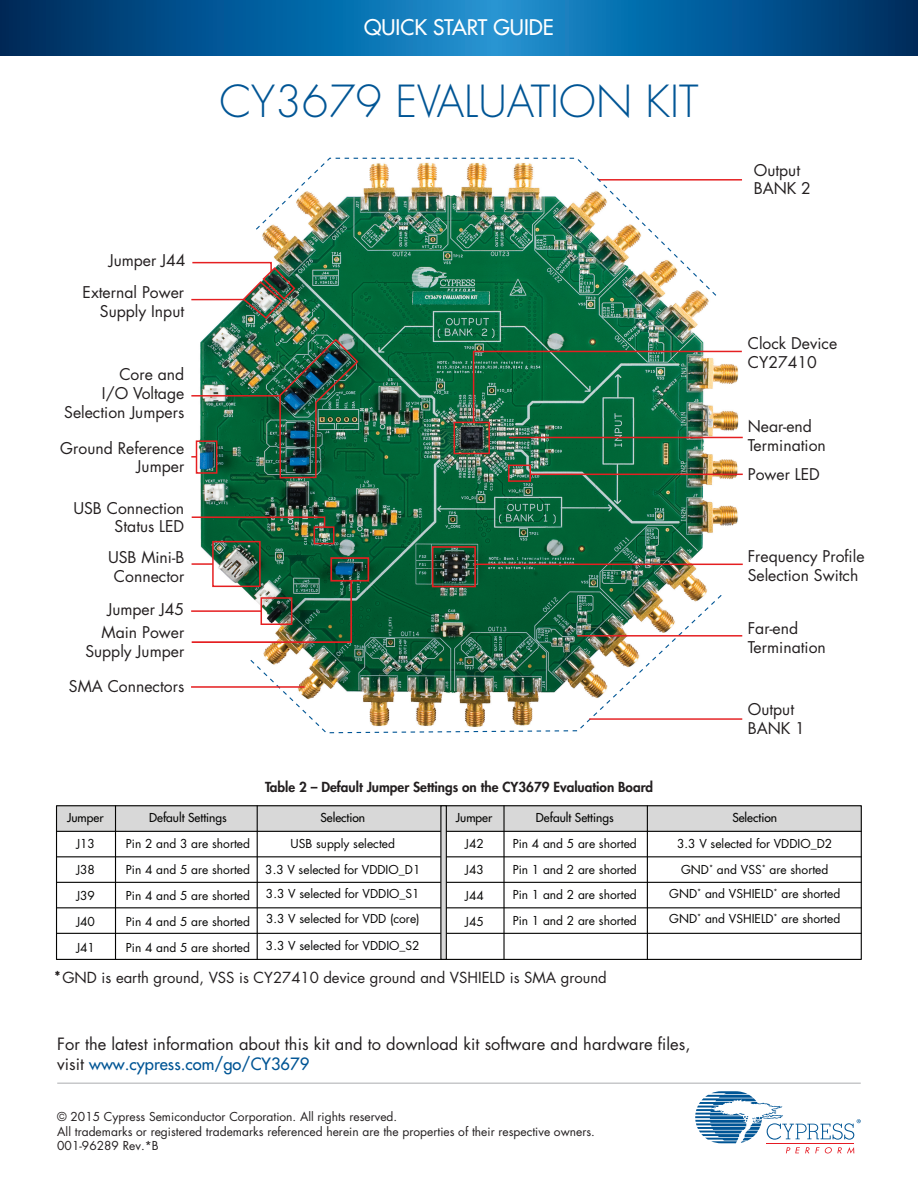
<style>
.page{position:relative;width:918px;height:1188px;background:#fff}
.page>*{position:absolute;margin:0;border:0;box-sizing:border-box;transform-origin:0 0}
.t1{font:300 43.05px "Futura Std";color:#005595}
.t2{font:500 21px "Futura Std";color:#fff}
.t3{font:16.5px/19.8px "Futura Std";color:#231f20}
.t4{font:15.75px/18.9px "Futura Std";color:#231f20}
.t5{font:14.85px "Futura Std";color:#231f20}
.t6{font:800 13.5px "Futura Std";color:#231f20}
.t7{font:12px/24.8px "Futura Std";color:#050504}
.t8{font:12px/14.4px "Futura Std";color:#231f20}
.t9{font:500 12px "Futura Std";color:#050504}
.s1{font-weight:800;font-size:14.7px}
.s2{font-weight:500;color:#005595}
</style>
<div class="page">
<svg style="left:695px;top:1091px;width:166px;height:62px"></svg>
<hr style="left:57px;top:1082px;width:804px;height:2px;background:#c7c8ca">
<svg style="left:0;top:0;width:918px;height:55px;background:#075d99"></svg>
<div style="left:56px;top:805px;width:806px;height:26px;background:#d8d8d8"></div>
<img style="left:191px;top:298px;width:552px;height:422px">
<div style="left:454px;top:422px;width:36px;height:32px;border:2px solid #e51f21"></div>
<div style="left:508px;top:465px;width:23px;height:17px;border:2px solid #e51f21"></div>
<div style="left:330px;top:557px;width:39px;height:25px;border:2px solid #e51f21"></div>
<div style="left:212px;top:541px;width:49px;height:46px;border:2px solid #e51f21"></div>
<div style="left:432px;top:546px;width:44px;height:41px;border:2px solid #e51f21"></div>
<img style="left:472px;top:350px;width:271px;height:74px">
<hr style="left:509px;top:437px;width:234px;height:1px;background:#e51f21">
<hr style="left:530px;top:474px;width:213px;height:1px;background:#e51f21">
<hr style="left:476px;top:564px;width:267px;height:1px;background:#e51f21">
<svg style="left:191px;top:579px;width:162px;height:65px"></svg>
<hr style="left:192px;top:563px;width:21px;height:2px;background:#e51f21">
<div style="left:314px;top:526px;width:21px;height:18px;border:2px solid #e51f21"></div>
<div style="left:196px;top:440px;width:21px;height:34px;border:2px solid #e51f21"></div>
<svg style="left:191px;top:456px;width:6px;height:2px"></svg>
<hr style="left:191px;top:395px;width:89px;height:2px;background:#e51f21">
<img style="left:249px;top:594px;width:474px;height:140px">
<img style="left:279px;top:338px;width:81px;height:141px">
<hr style="left:577px;top:635px;width:165px;height:2px;background:#e51f21">
<hr style="left:589px;top:718px;width:153px;height:2px;background:#e51f21">
<hr style="left:599px;top:179px;width:143px;height:2px;background:#e51f21">
<hr style="left:191px;top:686px;width:114px;height:2px;background:#e51f21">
<img style="left:256px;top:157px;width:463px;height:141px">
<svg style="left:191px;top:516px;width:135px;height:13px;background:#446849"></svg>
<div style="left:261px;top:597px;width:31px;height:28px;border:2px solid #e51f21"></div>
<hr style="left:191px;top:610px;width:70px;height:2px;background:#e51f21">
<img style="left:191px;top:261px;width:105px;height:59px">
<div style="left:56px;top:805px;width:806px;height:155px;border:1px solid #050504"></div>
<hr style="left:57px;top:831px;width:805px;height:1px;background:#050504">
<hr style="left:57px;top:856px;width:805px;height:1px;background:#050504">
<hr style="left:57px;top:882px;width:805px;height:1px;background:#050504">
<hr style="left:57px;top:907px;width:805px;height:1px;background:#050504">
<hr style="left:57px;top:933px;width:805px;height:1px;background:#050504">
<hr style="left:115px;top:805px;width:1px;height:154px;background:#050504">
<hr style="left:257px;top:805px;width:1px;height:154px;background:#050504">
<hr style="left:503px;top:805px;width:2px;height:154px;background:#050504">
<hr style="left:647px;top:805px;width:1px;height:154px;background:#050504">
<div style="left:440px;top:805px;width:7px;height:155px;background:#d8d8d8;border:1px solid #050504"></div>
<h2 class="t2" style="left:364px;top:14px;width:191px">QUICK START GUIDE</h2>
<h1 class="t1" style="left:219px;top:75px;width:481px">CY3679 EVALUATION KIT</h1>
<h3 class="t4" style="left:109px;top:251px;width:78px">Jumper J44</h3>
<h3 class="t4" style="left:83px;top:283px;width:103px;text-align:right">External Power<br>Supply Input</h3>
<h3 class="t4" style="left:64px;top:365px;width:122px;text-align:right">Core and<br>I/O Voltage<br>Selection Jumpers</h3>
<h3 class="t4" style="left:60px;top:438px;width:125px;text-align:right">Ground Reference<br>Jumper</h3>
<h3 class="t4" style="left:73px;top:498px;width:112px;text-align:right">USB Connection<br>Status LED</h3>
<h3 class="t4" style="left:108px;top:548px;width:78px;text-align:center">USB Mini-B<br>Connector</h3>
<h3 class="t4" style="left:107px;top:600px;width:78px">Jumper J45</h3>
<h3 class="t4" style="left:85px;top:623px;width:100px;text-align:right">Main Power<br>Supply Jumper</h3>
<h3 class="t4" style="left:69px;top:677px;width:117px">SMA Connectors</h3>
<p class="t6" style="left:265px;top:778px;width:390px">Table 2 – Default Jumper Settings on the CY3679 Evaluation Board</p>
<h3 class="t4" style="left:754px;top:161px;width:59px">Output<br>BANK 2</h3>
<h3 class="t4" style="left:748px;top:334px;width:91px">Clock Device<br>CY27410</h3>
<h3 class="t4" style="left:748px;top:417px;width:80px">Near-end<br>Termination</h3>
<h3 class="t4" style="left:748px;top:465px;width:74px">Power LED</h3>
<h3 class="t4" style="left:748px;top:547px;width:118px">Frequency Profile<br>Selection Switch</h3>
<h3 class="t4" style="left:748px;top:619px;width:80px">Far-end<br>Termination</h3>
<h3 class="t4" style="left:748px;top:700px;width:59px">Output<br>BANK 1</h3>
<p class="t9" style="left:67px;top:810px;width:38px">Jumper</p>
<p class="t7" style="left:76px;top:832px;width:20px;line-height:25.2px">J13<br>J38</p>
<p class="t7" style="left:76px;top:883px;width:20px;line-height:26px;text-align:justify">J39<br>J40<br>J41</p>
<p class="t9" style="left:149px;top:810px;width:79px">Default Settings</p>
<p class="t9" style="left:320px;top:810px;width:46px">Selection</p>
<p class="t9" style="left:456px;top:810px;width:38px">Jumper</p>
<p class="t7" style="left:465px;top:832px;width:20px;line-height:25.2px">J42<br>J43</p>
<p class="t7" style="left:465px;top:883px;width:20px;line-height:25.8px">J44<br>J45</p>
<p class="t7" style="left:126px;top:832px;width:126px">Pin 2 and 3 are shorted</p>
<p class="t7" style="left:265px;top:832px;width:157px;text-align:center">USB supply selected<br>3.3 V selected for VDDIO_D1<br>3.3 V selected for VDDIO_S1<br>3.3 V selected for VDD (core)</p>
<p class="t7" style="left:266px;top:933px;width:155px">3.3 V selected for VDDIO_S2</p>
<p class="t7" style="left:126px;top:857px;width:126px">Pin 4 and 5 are shorted</p>
<p class="t7" style="left:126px;top:883px;width:126px;line-height:26px;text-align:justify">Pin 4 and 5 are shorted Pin 4 and 5 are shorted Pin 4 and 5 are shorted</p>
<p class="t9" style="left:536px;top:810px;width:79px">Default Settings</p>
<p class="t9" style="left:732px;top:810px;width:46px">Selection</p>
<p class="t7" style="left:513px;top:832px;width:126px">Pin 4 and 5 are shorted</p>
<p class="t7" style="left:669px;top:832px;width:173px;text-align:center">3.3 V selected for VDDIO_D2<br>GND<sup>*</sup> and VSS<sup>*</sup> are shorted<br>GND<sup>*</sup> and VSHIELD<sup>*</sup> are shorted<br>GND<sup>*</sup> and VSHIELD<sup>*</sup> are shorted</p>
<p class="t7" style="left:513px;top:857px;width:126px;line-height:25.5px;text-align:justify">Pin 1 and 2 are shorted Pin 1 and 2 are shorted Pin 1 and 2 are shorted</p>
<p class="t5" style="left:55px;top:968px;width:554px"><span class="s1">*</span>GND is earth ground, VSS is CY27410 device ground and VSHIELD is SMA ground</p>
<h3 class="t3" style="left:57px;top:1034px;width:635px">For the latest information about this kit and to download kit software and hardware files, visit <span class="s2">www.cypress.com/go/CY3679</span></h3>
<p class="t8" style="left:57px;top:1110px;width:539px">© 2015 Cypress Semiconductor Corporation. All rights reserved.<br>All trademarks or registered trademarks referenced herein are the properties of their respective owners.<br>001-96289 Rev.*B</p>
</div>
